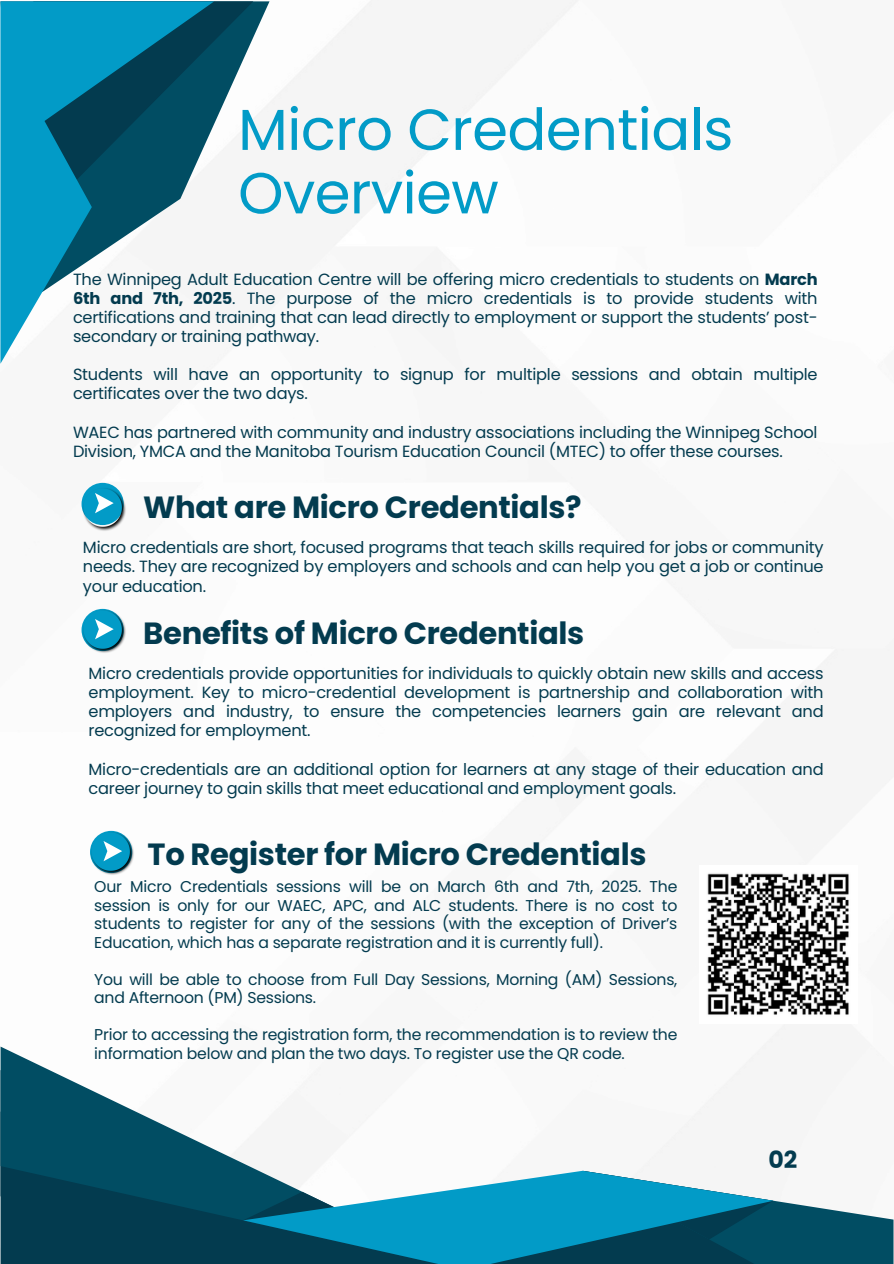
<style>
.page{position:relative;width:894px;height:1264px;background:#fff}
.page>*{position:absolute;margin:0;border:0;box-sizing:border-box;transform-origin:0 0}
.t1{font:57.75px/63.4px "Poppins";letter-spacing:-.01em;color:#029bc7}
.t2{font:700 30.6px "Poppins";letter-spacing:-.01em;color:#033b4f}
.t3{font:700 23.55px "Poppins";color:#033b4f}
.t4{font:16.2px/19.2px "Poppins";letter-spacing:-.015em;color:#033b4f;text-align:justify}
.t5{font:15.6px/18.5px "Poppins";letter-spacing:-.015em;color:#033b4f}
.s1{font-weight:700}
</style>
<div class="page">
<svg style="left:253px;top:1px;width:16px;height:119px"></svg>
<svg style="left:214px;top:1px;width:39px;height:159px"></svg>
<svg style="left:0;top:1px;width:214px;height:363px"></svg>
<div style="left:81px;top:483px;width:43px;height:42px;background:#029bc7;border-radius:50%"></div>
<img style="left:82px;top:487px;width:44px;height:44px">
<svg style="left:95px;top:493px;width:19px;height:20px"></svg>
<img style="left:82px;top:609px;width:44px;height:44px">
<svg style="left:95px;top:619px;width:19px;height:20px"></svg>
<img style="left:707px;top:873px;width:142px;height:142px">
<svg style="left:90px;top:830px;width:42px;height:43px"></svg>
<img style="left:91px;top:831px;width:43px;height:44px">
<svg style="left:103px;top:841px;width:19px;height:20px"></svg>
<svg style="left:1px;top:1046px;width:256px;height:217px"></svg>
<svg style="left:773px;top:1200px;width:120px;height:63px"></svg>
<svg style="left:243px;top:1170px;width:530px;height:93px;fill:#029bc7"></svg>
<h1 class="t1" style="left:238px;top:98px;width:496px">Micro Credentials<br>Overview</h1>
<p class="t4" style="left:73px;top:269px;width:745px">The Winnipeg Adult Education Centre will be offering micro credentials to students on <span class="s1">March 6th and 7th, 2025</span>. The purpose of the micro credentials is to provide students with certifications and training that can lead directly to employment or support the students’ post&shy;secondary or training pathway.</p>
<h2 class="t4" style="left:73px;top:365px;width:745px">Students will have an opportunity to signup for multiple sessions and obtain multiple certificates over the two days.</h2>
<p class="t4" style="left:73px;top:422px;width:745px">WAEC has partnered with community and industry associations including the Winnipeg School<br>Division, YMCA and the Manitoba Tourism Education Council (MTEC) to offer these courses.</p>
<p class="t2" style="left:143px;top:486px;width:440px">What are Micro Credentials?</p>
<p class="t4" style="left:83px;top:538px;width:742px">Micro credentials are short, focused programs that teach skills required for jobs or community needs. They are recognized by employers and schools and can help you get a job or continue your education.</p>
<p class="t2" style="left:143px;top:612px;width:442px">Benefits of Micro Credentials</p>
<p class="t4" style="left:89px;top:663px;width:736px">Micro credentials provide opportunities for individuals to quickly obtain new skills and access employment. Key to micro-credential development is partnership and collaboration with employers and industry, to ensure the competencies learners gain are relevant and recognized for employment.</p>
<p class="t4" style="left:89px;top:759px;width:736px">Micro-credentials are an additional option for learners at any stage of their education and career journey to gain skills that meet educational and employment goals.</p>
<p class="t2" style="left:147px;top:832px;width:500px">To Register for Micro Credentials</p>
<p class="t5" style="left:94px;top:877px;width:584px;text-align:justify">Our Micro Credentials sessions will be on March 6th and 7th, 2025. The session is only for our WAEC, APC, and ALC students. There is no cost to students to register for any of the sessions (with the exception of Driver’s Education, which has a separate registration and it is currently full).</p>
<p class="t5" style="left:94px;top:970px;width:584px">You will be able to choose from Full Day Sessions, Morning (AM) Sessions, and Afternoon (PM) Sessions.</p>
<h2 class="t5" style="left:94px;top:1025px;width:584px">Prior to accessing the registration form, the recommendation is to review the information below and plan the two days. To register use the QR code.</h2>
<p class="t3" style="left:768px;top:1143px;width:30px">02</p>
</div>
